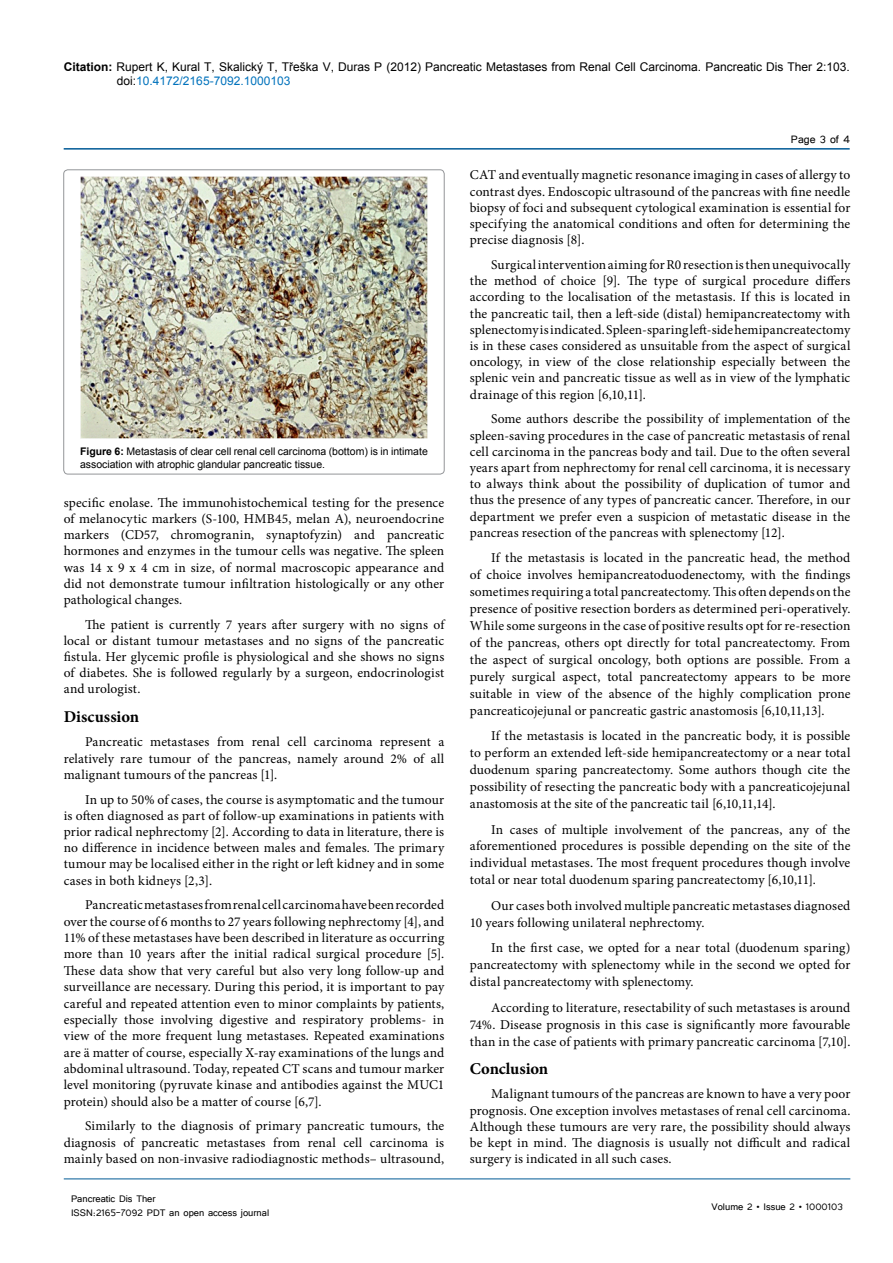
<style>
.page{position:relative;width:893px;height:1263px;background:#fff}
.page>*{position:absolute;margin:0;border:0;box-sizing:border-box;transform-origin:0 0}
.t1{font:700 16.5px "Minion Pro";letter-spacing:-.005em;color:#000}
.t2{font:13.5px/16.2px "Minion Pro";letter-spacing:.01em;color:#000;text-align:justify}
.t3{font:13.5px "Tunga";color:#000}
.t4{font:12px/14.4px "Arial";color:#000}
.t5{font:12px/14.4px "Tunga";color:#000}
.t6{font:10.5px/12.6px "Arial";color:#000}
.s1{font-weight:700}
.s2{color:#0072bc}
</style>
<div class="page">
<hr style="left:64px;top:148px;width:786px;height:2px;background:#005a96">
<hr style="left:64px;top:1179px;width:786px;height:1px;background:#005a96">
<img style="left:80px;top:176px;width:348px;height:263px">
<div style="left:64px;top:170px;width:380px;height:304px;border:1px solid #939598;border-radius:4px"></div>
<p class="t4" style="left:117px;top:60px;width:734px;text-indent:-53px"><span class="s1">Citation:</span> Rupert K, Kural T, Skalický T, Třeška V, Duras P (2012) Pancreatic Metastases from Renal Cell Carcinoma. Pancreatic Dis Ther 2:103. doi:<span class="s2">10.4172/2165-7092.1000103</span></p>
<p class="t6" style="left:80px;top:445px;width:349px"><span class="s1">Figure 6:</span> Metastasis of clear cell renal cell carcinoma (bottom) is in intimate association with atrophic glandular pancreatic tissue.</p>
<p class="t2" style="left:64px;top:494px;width:382px">specific enolase. The immunohistochemical testing for the presence of melanocytic markers (S-100, HMB45, melan A), neuroendocrine markers (CD57, chromogranin, synaptofyzin) and pancreatic hormones and enzymes in the tumour cells was negative. The spleen was 14 x 9 x 4 cm in size, of normal macroscopic appearance and did not demonstrate tumour infiltration histologically or any other pathological changes.</p>
<p class="t2" style="left:64px;top:616px;width:382px;text-indent:21px">The patient is currently 7 years after surgery with no signs of local or distant tumour metastases and no signs of the pancreatic fistula. Her glycemic profile is physiological and she shows no signs of diabetes. She is followed regularly by a surgeon, endocrinologist and urologist.</p>
<p class="t1" style="left:64px;top:705px;width:77px">Discussion</p>
<p class="t2" style="left:64px;top:734px;width:382px;text-indent:21px">Pancreatic metastases from renal cell carcinoma represent a relatively rare tumour of the pancreas, namely around 2% of all malignant tumours of the pancreas [1].</p>
<p class="t2" style="left:64px;top:791px;width:382px;text-indent:21px">In up to 50% of cases, the course is asymptomatic and the tumour is often diagnosed as part of follow-up examinations in patients with prior radical nephrectomy [2]. According to data in literature, there is no difference in incidence between males and females. The primary tumour may be localised either in the right or left kidney and in some cases in both kidneys [2,3].</p>
<p class="t2" style="left:64px;top:897px;width:382px;text-indent:21px">Pancreatic metastases from renal cell carcinoma have been recorded over the course of 6 months to 27 years following nephrectomy [4], and 11% of these metastases have been described in literature as occurring more than 10 years after the initial radical surgical procedure [5].<br>These data show that very careful but also very long follow-up and surveillance are necessary. During this period, it is important to pay careful and repeated attention even to minor complaints by patients, especially those involving digestive and respiratory problems- in view of the more frequent lung metastases. Repeated examinations are ä matter of course, especially X-ray examinations of the lungs and abdominal ultrasound. Today, repeated CT scans and tumour marker level monitoring (pyruvate kinase and antibodies against the MUC1 protein) should also be a matter of course [6,7].</p>
<p class="t2" style="left:64px;top:1118px;width:382px;text-indent:21px">Similarly to the diagnosis of primary pancreatic tumours, the diagnosis of pancreatic metastases from renal cell carcinoma is mainly based on non-invasive radiodiagnostic methods– ultrasound,</p>
<p class="t5" style="left:71px;top:1190px;width:200px">Pancreatic Dis Ther<br>ISSN:2165-7092 PDT an open access journal</p>
<p class="t3" style="left:791px;top:131px;width:61px">Page 3 of 4</p>
<p class="t2" style="left:470px;top:167px;width:382px">CAT and eventually magnetic resonance imaging in cases of allergy to contrast dyes. Endoscopic ultrasound of the pancreas with fine needle biopsy of foci and subsequent cytological examination is essential for specifying the anatomical conditions and often for determining the precise diagnosis [8].</p>
<p class="t2" style="left:470px;top:257px;width:382px;text-indent:21px">Surgical intervention aiming for R0 resection is then unequivocally the method of choice [9]. The type of surgical procedure differs according to the localisation of the metastasis. If this is located in the pancreatic tail, then a left-side (distal) hemipancreatectomy with splenectomy is indicated. Spleen-sparing left-side hemipancreatectomy is in these cases considered as unsuitable from the aspect of surgical oncology, in view of the close relationship especially between the splenic vein and pancreatic tissue as well as in view of the lymphatic drainage of this region [6,10,11].</p>
<p class="t2" style="left:470px;top:411px;width:382px;text-indent:21px">Some authors describe the possibility of implementation of the spleen-saving procedures in the case of pancreatic metastasis of renal cell carcinoma in the pancreas body and tail. Due to the often several years apart from nephrectomy for renal cell carcinoma, it is necessary to always think about the possibility of duplication of tumor and thus the presence of any types of pancreatic cancer. Therefore, in our department we prefer even a suspicion of metastatic disease in the pancreas resection of the pancreas with splenectomy [12].</p>
<p class="t2" style="left:470px;top:549px;width:382px;line-height:17px;text-indent:21px">If the metastasis is located in the pancreatic head, the method of choice involves hemipancreatoduodenectomy, with the findings sometimes requiring a total pancreatectomy. This often depends on the presence of positive resection borders as determined peri-operatively.<br>While some surgeons in the case of positive results opt for re-resection of the pancreas, others opt directly for total pancreatectomy. From the aspect of surgical oncology, both options are possible. From a purely surgical aspect, total pancreatectomy appears to be more suitable in view of the absence of the highly complication prone pancreaticojejunal or pancreatic gastric anastomosis [6,10,11,13].</p>
<p class="t2" style="left:470px;top:727px;width:382px;line-height:17px;text-indent:21px">If the metastasis is located in the pancreatic body, it is possible to perform an extended left-side hemipancreatectomy or a near total duodenum sparing pancreatectomy. Some authors though cite the possibility of resecting the pancreatic body with a pancreaticojejunal anastomosis at the site of the pancreatic tail [6,10,11,14].</p>
<p class="t2" style="left:470px;top:821px;width:382px;line-height:17px;text-indent:21px">In cases of multiple involvement of the pancreas, any of the aforementioned procedures is possible depending on the site of the individual metastases. The most frequent procedures though involve total or near total duodenum sparing pancreatectomy [6,10,11].</p>
<p class="t2" style="left:470px;top:897px;width:382px;line-height:17px;text-indent:21px">Our cases both involved multiple pancreatic metastases diagnosed<br>10 years following unilateral nephrectomy.</p>
<p class="t2" style="left:470px;top:939px;width:382px;line-height:17px;text-indent:21px">In the first case, we opted for a near total (duodenum sparing) pancreatectomy with splenectomy while in the second we opted for distal pancreatectomy with splenectomy.</p>
<p class="t2" style="left:470px;top:999px;width:382px;line-height:17px;text-indent:21px">According to literature, resectability of such metastases is around 74%. Disease prognosis in this case is significantly more favourable than in the case of patients with primary pancreatic carcinoma [7,10].</p>
<p class="t1" style="left:470px;top:1057px;width:80px">Conclusion</p>
<p class="t2" style="left:470px;top:1086px;width:382px;text-indent:21px">Malignant tumours of the pancreas are known to have a very poor prognosis. One exception involves metastases of renal cell carcinoma.<br>Although these tumours are very rare, the possibility should always be kept in mind. The diagnosis is usually not difficult and radical surgery is indicated in all such cases.</p>
<p class="t5" style="left:712px;top:1199px;width:133px">Volume 2 • Issue 2 • 1000103</p>
</div>
